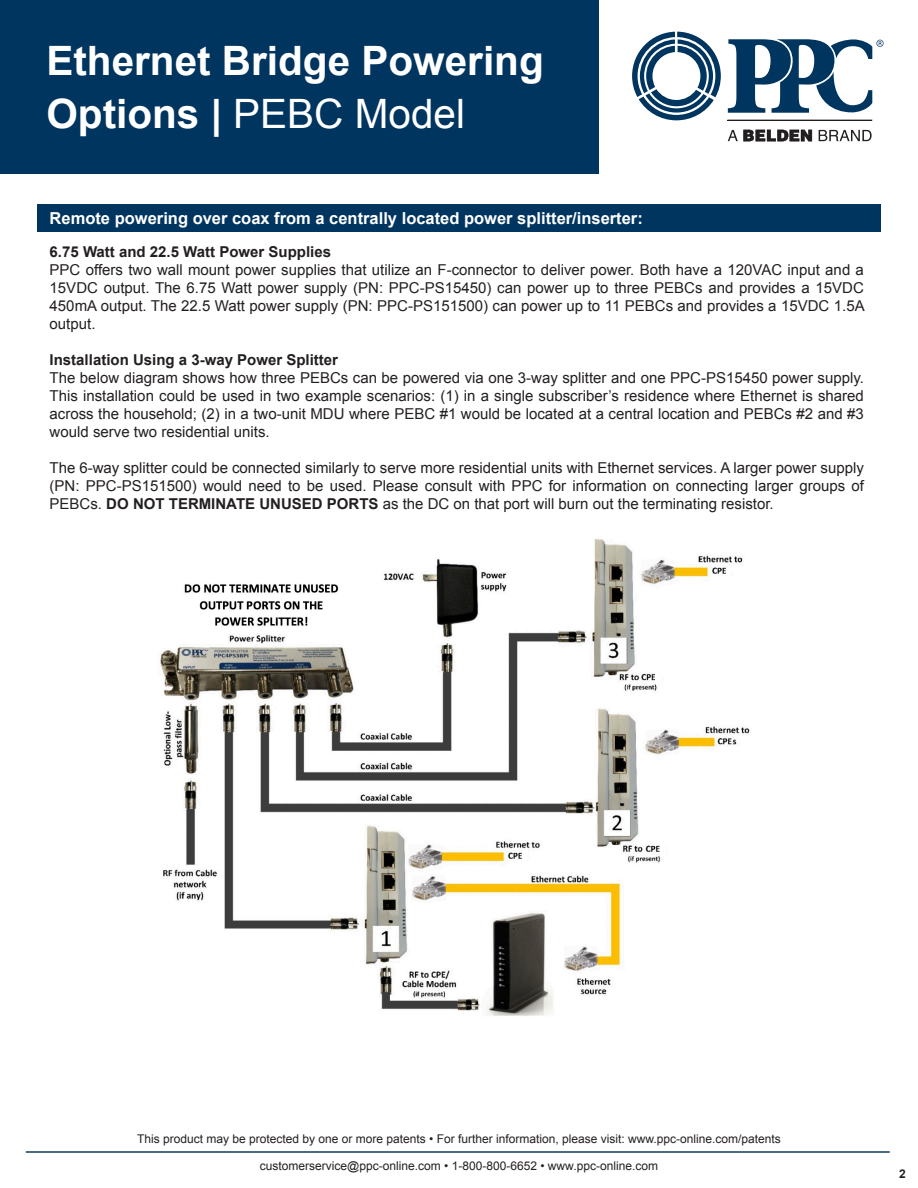
<style>
.page{position:relative;width:918px;height:1188px;background:#fff}
.page>*{position:absolute;margin:0;border:0;box-sizing:border-box;transform-origin:0 0}
.t1{font:700 40.5px/52.5px "Arial";color:#fff}
.t2{font:700 16.5px "Arial";color:#fff}
.t3{font:15px/18px "Arial";color:#231f20;text-align:justify}
.t4{font:700 15px "Arial";color:#231f20}
.t5{font:12px/26.1px "Arial";color:#231f20;text-align:center}
.t6{font:700 12px "Arial";color:#231f20}
.s1{font-weight:400}
.s2{font-weight:700}
</style>
<div class="page">
<hr style="left:26px;top:1151px;width:864px;height:2px;background:#133963">
<div style="left:0;top:0;width:598px;height:174px;background:#003560"></div>
<svg style="left:632px;top:32px;width:89px;height:88px"></svg>
<svg style="left:728px;top:39px;width:156px;height:74px"></svg>
<hr style="left:728px;top:120px;width:144px;height:1px;background:#231f20">
<svg style="left:728px;top:130px;width:84px;height:11px"></svg>
<svg style="left:819px;top:130px;width:53px;height:11px"></svg>
<div style="left:37px;top:204px;width:844px;height:27px;background:#003560"></div>
<img style="left:160px;top:539px;width:590px;height:477px">
<div style="left:726px;top:568px;width:5px;height:12px;background:#fff"></div>
<hr style="left:660px;top:841px;width:4px;height:13px;background:#fff">
<hr style="left:523px;top:851px;width:4px;height:12px;background:#fff">
<hr style="left:656px;top:670px;width:4px;height:12px;background:#fff">
<h1 class="t1" style="left:46px;top:36px;width:499px">Ethernet Bridge Powering<br>Options | <span class="s1">PEBC Model</span></h1>
<p class="t2" style="left:50px;top:207px;width:595px">Remote powering over coax from a centrally located power splitter/inserter:</p>
<p class="t4" style="left:50px;top:242px;width:283px">6.75 Watt and 22.5 Watt Power Supplies</p>
<p class="t3" style="left:50px;top:261px;width:817px">PPC offers two wall mount power supplies that utilize an F-connector to deliver power. Both have a 120VAC input and a 15VDC output. The 6.75 Watt power supply (PN: PPC-PS15450) can power up to three PEBCs and provides a 15VDC 450mA output. The 22.5 Watt power supply (PN: PPC-PS151500) can power up to 11 PEBCs and provides a 15VDC 1.5A output.</p>
<p class="t4" style="left:50px;top:350px;width:290px">Installation Using a 3-way Power Splitter</p>
<p class="t3" style="left:50px;top:369px;width:816px">The below diagram shows how three PEBCs can be powered via one 3-way splitter and one PPC-PS15450 power supply.<br>This installation could be used in two example scenarios: (1) in a single subscriber’s residence where Ethernet is shared across the household; (2) in a two-unit MDU where PEBC #1 would be located at a central location and PEBCs #2 and #3 would serve two residential units.</p>
<p class="t3" style="left:50px;top:459px;width:816px">The 6-way splitter could be connected similarly to serve more residential units with Ethernet services. A larger power supply (PN: PPC-PS151500) would need to be used. Please consult with PPC for information on connecting larger groups of PEBCs. <span class="s2">DO NOT TERMINATE UNUSED PORTS</span> as the DC on that port will burn out the terminating resistor.</p>
<p class="t5" style="left:137px;top:1126px;width:645px">This product may be protected by one or more patents • For further information, please visit: www.ppc-online.com/patents customerservice@ppc-online.com • 1-800-800-6652 • www.ppc-online.com</p>
<p class="t6" style="left:899px;top:1166px;width:8px">2</p>
</div>
